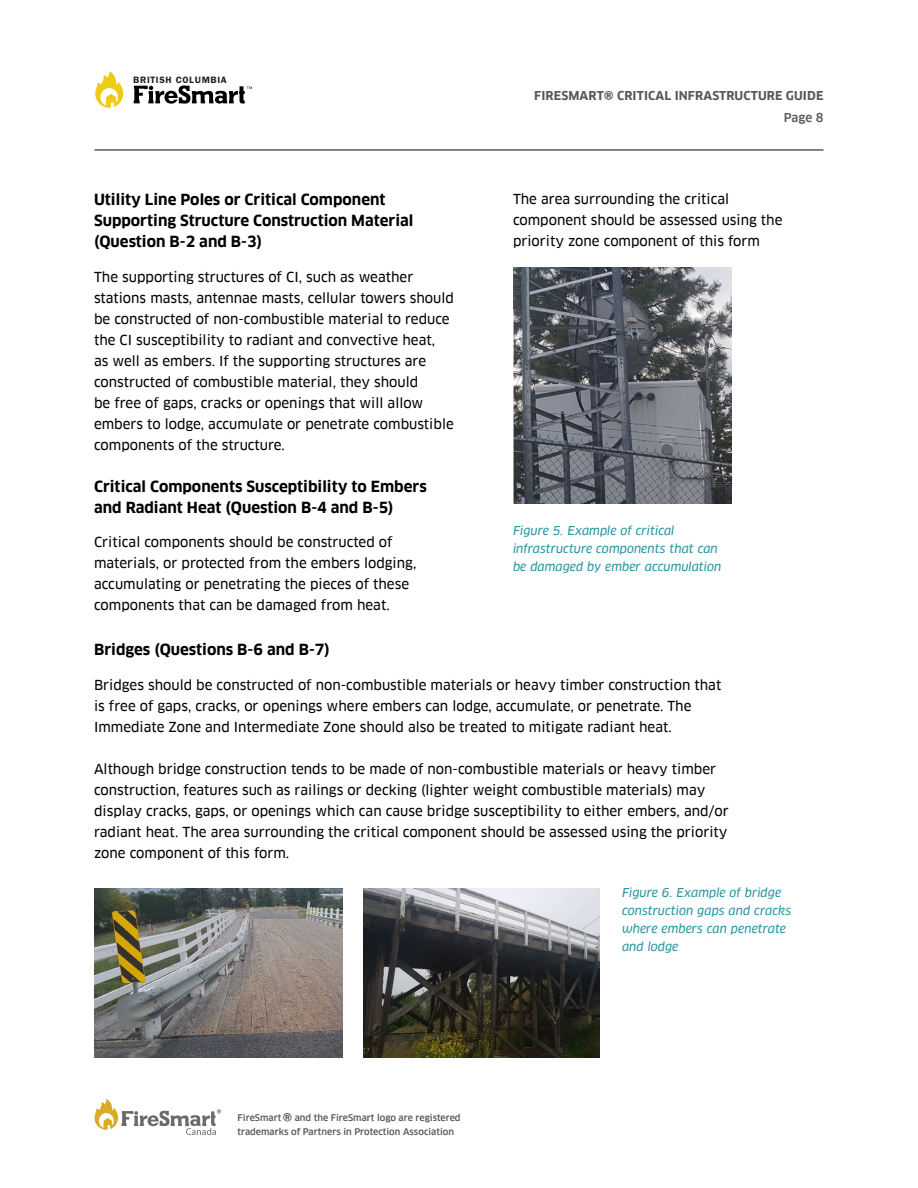
<style>
.page{position:relative;width:918px;height:1188px;background:#fff}
.page>*{position:absolute;margin:0;border:0;box-sizing:border-box;transform-origin:0 0}
.t1{font:500 22.5px "Clan Pro";color:#58595b}
.Header_2{font:700 15px/21px "Clan Pro";color:#000}
.Body_Copy{font:13.5px/21px "Clan Pro News";color:#000}
.Body_Copy-2{font:italic 12px/18px "Clan Pro News";color:#2897a3}
.t2{font:700 12px/22.4px "Clan Pro";letter-spacing:.01em;color:#58595b;text-align:right}
.t3{font:9.6px "Franklin Gothic URW Dem";letter-spacing:.075em;color:#231f20}
.t4{font:500 9px/13.5px "Clan Pro";color:#58595b}
.s1{font-size:22.5px}
.s2{font-weight:500}
</style>
<div class="page">
<hr style="left:94px;top:149px;width:730px;height:2px;background:#58595b">
<svg style="left:94px;top:1099px;width:127px;height:36px"></svg>
<svg style="left:95px;top:71px;width:28px;height:37px"></svg>
<svg style="left:134px;top:85px;width:118px;height:19px"></svg>
<img style="left:513px;top:268px;width:218px;height:235px">
<img style="left:94px;top:888px;width:248px;height:170px">
<img style="left:363px;top:888px;width:236px;height:170px">
<p class="t3" style="left:133px;top:74px;width:95px">BRITISH COLUMBIA</p>
<p class="t2" style="left:534px;top:85px;width:291px">FIRESMART<span class="s1">®</span> CRITICAL INFRASTRUCTURE GUIDE<br><span class="s2">Page 8</span></p>
<p class="Header_2" style="left:94px;top:189px;width:321px">Utility Line Poles or Critical Component<br>Supporting Structure Construction Material (Question B-2 and B-3)</p>
<p class="Body_Copy" style="left:94px;top:266px;width:361px">The supporting structures of CI, such as weather stations masts, antennae masts, cellular towers should be constructed of non-combustible material to reduce the CI susceptibility to radiant and convective heat,<br>as well as embers. If the supporting structures are constructed of combustible material, they should<br>be free of gaps, cracks or openings that will allow embers to lodge, accumulate or penetrate combustible components of the structure.</p>
<p class="Header_2" style="left:94px;top:476px;width:334px">Critical Components Susceptibility to Embers and Radiant Heat (Question B-4 and B-5)</p>
<p class="Body_Copy" style="left:94px;top:532px;width:324px">Critical components should be constructed of materials, or protected from the embers lodging, accumulating or penetrating the pieces of these components that can be damaged from heat.</p>
<p class="Header_2" style="left:94px;top:640px;width:237px">Bridges (Questions B-6 and B-7)</p>
<p class="Body_Copy" style="left:94px;top:675px;width:629px">Bridges should be constructed of non-combustible materials or heavy timber construction that is free of gaps, cracks, or openings where embers can lodge, accumulate, or penetrate. The<br>Immediate Zone and Intermediate Zone should also be treated to mitigate radiant heat.</p>
<p class="Body_Copy" style="left:94px;top:759px;width:636px">Although bridge construction tends to be made of non-combustible materials or heavy timber construction, features such as railings or decking (lighter weight combustible materials) may display cracks, gaps, or openings which can cause bridge susceptibility to either embers, and/or radiant heat. The area surrounding the critical component should be assessed using the priority zone component of this form.</p>
<p class="Body_Copy" style="left:513px;top:189px;width:271px">The area surrounding the critical component should be assessed using the priority zone component of this form</p>
<p class="Body_Copy-2" style="left:513px;top:522px;width:210px">Figure 5. Example of critical infrastructure components that can be damaged by ember accumulation</p>
<p class="t4" style="left:238px;top:1111px;width:45px">FireSmart</p>
<h1 class="t1" style="left:282px;top:1110px;width:11px">®</h1>
<p class="t4" style="left:238px;top:1111px;width:225px;text-indent:57px">and the FireSmart logo are registered trademarks of Partners in Protection Association</p>
<p class="Body_Copy-2" style="left:622px;top:884px;width:171px">Figure 6. Example of bridge construction gaps and cracks where embers can penetrate and lodge</p>
</div>
